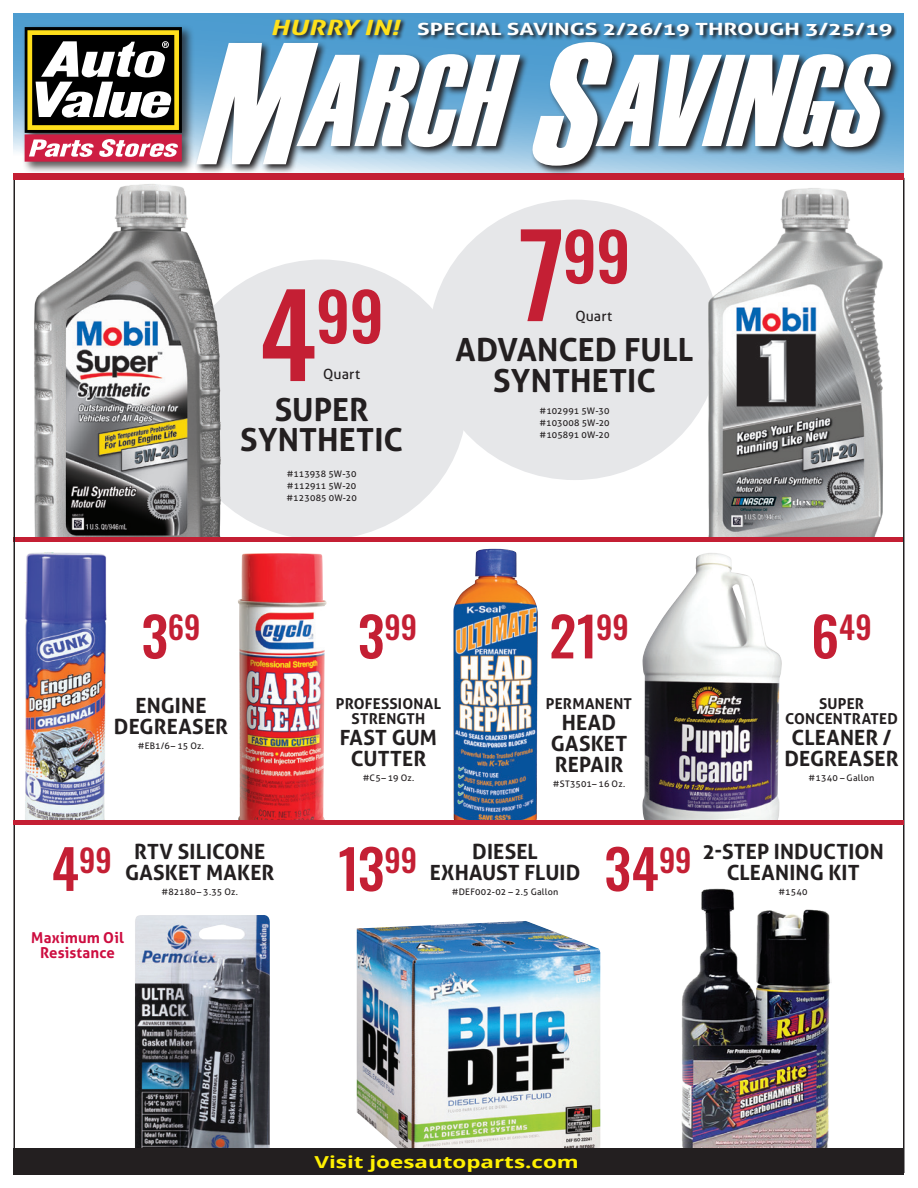
<style>
.page{position:relative;width:918px;height:1188px;background:#fff}
.page>*{position:absolute;margin:0;border:0;box-sizing:border-box;transform-origin:0 0}
.t1{font:italic 130.35px "Haettenschweiler";color:#fff}
.t2{font:500 66px "Oswald";color:#c41f34}
.t3{font:500 54px "Oswald";color:#c41f34}
.t4{font:700 31.8px/30.2px "Aller";color:#231f20;text-align:center}
.t5{font:500 31.5px "Oswald";letter-spacing:-.005em;color:#c41f34}
.t6{font:700 21px/21px "Aller";letter-spacing:.005em;color:#231f20;text-align:center}
.t7{font:700 16.8px "Aller";color:#fff;scale:1.36 1}
.t8{font:700 16.5px "Open Sans";color:#fff101;scale:1.36 1}
.t9{font:700 15px/15px "Aller";letter-spacing:.015em;color:#231f20;text-align:center}
.t10{font:700 15px/15px "Aller";letter-spacing:.01em;color:#cd0d40;text-align:center}
.t11{font:14.1px "Aller";letter-spacing:.01em;color:#231f20}
.t12{font:9px "Aller";letter-spacing:.02em;color:#231f20}
.s1{font-style:italic;font-size:21px;color:#ffe11b}
.s2{font-size:173.4px}
.s3{font-size:113.25px}
.s4{font-size:54px}
</style>
<div class="page">
<img style="left:135px;top:915px;width:135px;height:233px">
<div style="left:176px;top:260px;width:291px;height:280px;background:#e6e7e9;border-radius:50%"></div>
<img style="left:32px;top:184px;width:190px;height:354px">
<img style="left:681px;top:888px;width:150px;height:260px">
<img style="left:357px;top:921px;width:243px;height:227px">
<img style="left:642px;top:553px;width:140px;height:267px">
<div style="left:429px;top:200px;width:291px;height:280px;background:#e6e7e9;border-radius:50%"></div>
<img style="left:698px;top:188px;width:197px;height:350px">
<hr style="left:14px;top:538px;width:890px;height:4px;background:#c41f34">
<img style="left:25px;top:552px;width:82px;height:268px">
<svg style="left:14px;top:14px;width:890px;height:160px;background:#58a2d2"></svg>
<div style="left:14px;top:1148px;width:890px;height:26px;background:#231f20"></div>
<svg style="left:272px;top:18px;width:625px;height:22px;background:#3f79a0"></svg>
<hr style="left:14px;top:179px;width:1px;height:994px;background:#231f20">
<hr style="left:903px;top:178px;width:1px;height:995px;background:#231f20">
<div style="left:14px;top:174px;width:890px;height:6px;background:#c41f34"></div>
<img style="left:453px;top:549px;width:85px;height:271px">
<img style="left:238px;top:553px;width:89px;height:267px">
<div style="left:14px;top:820px;width:890px;height:5px;background:#c41f34"></div>
<div style="left:22px;top:25px;width:172px;height:149px;background:#231f20;opacity:.75"></div>
<div style="left:25px;top:134px;width:157px;height:28px;background:#ce1e43"></div>
<svg style="left:25px;top:27px;width:157px;height:106px"></svg>
<svg style="left:29px;top:139px;width:149px;height:18px"></svg>
<svg style="left:195px;top:40px;width:705px;height:134px;background:#4d697d"></svg>
<p class="t7" style="left:270px;top:18px;width:459px"><span class="s1">HURRY IN!</span> SPECIAL SAVINGS 2/26/19 THROUGH 3/25/19</p>
<p class="t1" style="left:193px;top:26px;width:718px"><span class="s2">M</span>ARCH<span class="s2">S</span>AVINGS</p>
<p class="t2" style="left:259px;top:282px;width:126px"><span class="s3">4</span>99</p>
<p class="t4" style="left:275px;top:395px;width:95px">SUPER</p>
<p class="t4" style="left:240px;top:425px;width:165px">SYNTHETIC</p>
<p class="t11" style="left:323px;top:365px;width:38px">Quart</p>
<p class="t12" style="left:287px;top:468px;width:71px">#113938 5W-30</p>
<p class="t12" style="left:287px;top:480px;width:71px">#112911 5W-20</p>
<p class="t12" style="left:287px;top:492px;width:72px">#123085 0W-20</p>
<p class="t2" style="left:518px;top:222px;width:114px"><span class="s3">7</span>99</p>
<p class="t4" style="left:456px;top:335px;width:239px">ADVANCED FULL<br>SYNTHETIC</p>
<p class="t11" style="left:575px;top:308px;width:38px">Quart</p>
<p class="t12" style="left:540px;top:405px;width:71px">#102991 5W-30</p>
<p class="t12" style="left:539px;top:417px;width:72px">#103008 5W-20</p>
<p class="t12" style="left:540px;top:429px;width:71px">#105891 0W-20</p>
<p class="t5" style="left:141px;top:611px;width:61px"><span class="s4">3</span>69</p>
<p class="t6" style="left:114px;top:695px;width:116px">ENGINE<br>DEGREASER</p>
<p class="t12" style="left:138px;top:741px;width:68px">#EB1/6– 15 Oz.</p>
<p class="t5" style="left:52px;top:844px;width:62px"><span class="s4">4</span>99</p>
<p class="t6" style="left:134px;top:841px;width:132px">RTV SILICONE</p>
<p class="t6" style="left:125px;top:862px;width:151px">GASKET MAKER</p>
<p class="t12" style="left:162px;top:887px;width:78px">#82180– 3.35 Oz.</p>
<p class="t10" style="left:31px;top:930px;width:94px">Maximum Oil<br>Resistance</p>
<p class="t5" style="left:358px;top:611px;width:61px"><span class="s4">3</span>99</p>
<p class="t3" style="left:549px;top:608px;width:81px">21<sup>99</sup></p>
<p class="t9" style="left:336px;top:696px;width:107px">PROFESSIONAL<br>STRENGTH</p>
<p class="t6" style="left:340px;top:727px;width:99px">FAST GUM<br>CUTTER</p>
<p class="t12" style="left:363px;top:772px;width:53px">#C5– 19 Oz.</p>
<p class="t9" style="left:546px;top:696px;width:88px">PERMANENT</p>
<p class="t6" style="left:562px;top:712px;width:56px">HEAD</p>
<p class="t6" style="left:551px;top:733px;width:78px">GASKET</p>
<p class="t6" style="left:555px;top:754px;width:70px">REPAIR</p>
<p class="t12" style="left:553px;top:778px;width:74px">#ST3501– 16 Oz.</p>
<p class="t5" style="left:811px;top:611px;width:62px"><span class="s4">6</span>49</p>
<p class="t9" style="left:819px;top:696px;width:46px">SUPER</p>
<p class="t9" style="left:785px;top:711px;width:114px">CONCENTRATED</p>
<p class="t6" style="left:792px;top:727px;width:101px">CLEANER /</p>
<p class="t6" style="left:784px;top:748px;width:116px">DEGREASER</p>
<p class="t12" style="left:809px;top:772px;width:67px">#1340 – Gallon</p>
<p class="t3" style="left:338px;top:841px;width:48px">13</p>
<p class="t5" style="left:385px;top:844px;width:34px">99</p>
<p class="t6" style="left:430px;top:841px;width:152px">DIESEL<br>EXHAUST FLUID</p>
<p class="t12" style="left:452px;top:887px;width:108px">#DEF002-02 – 2.5 Gallon</p>
<p class="t3" style="left:604px;top:841px;width:89px">34<sup>99</sup></p>
<p class="t6" style="left:702px;top:841px;width:183px">2-STEP INDUCTION</p>
<p class="t6" style="left:727px;top:862px;width:134px">CLEANING KIT</p>
<p class="t12" style="left:779px;top:887px;width:31px">#1540</p>
<p class="t8" style="left:315px;top:1150px;width:196px">Visit joesautoparts.com</p>
</div>
